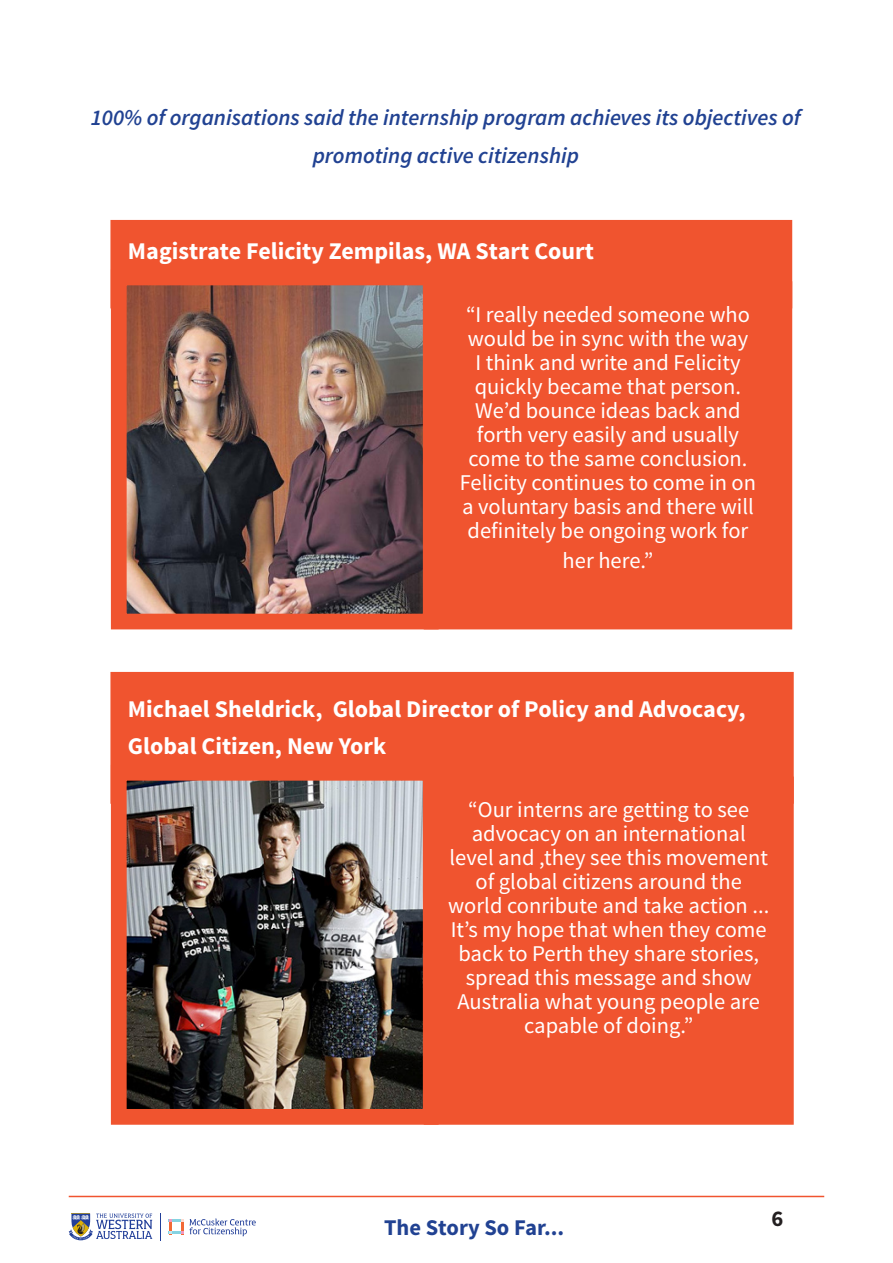
<style>
.page{position:relative;width:893px;height:1263px;background:#fff}
.page>*{position:absolute;margin:0;border:0;box-sizing:border-box;transform-origin:0 0}
.Subheading{font:700 24px/37.5px "Source Sans Pro";color:#fff}
.Quotes{font:22.5px/24px "Source Sans Pro";color:#fff;text-align:center}
.Quotes-2{font:italic 600 22.5px/37.5px "Source Sans Pro";color:#214292;text-align:center}
.t1{font:700 22.5px "Source Sans Pro";color:#214292}
.t2{font:700 22.5px "Source Sans Pro";color:#231f20}
</style>
<div class="page">
<div style="left:110px;top:220px;width:682px;height:88px;background:#f0542f"></div>
<img style="left:128px;top:287px;width:294px;height:325px">
<div style="left:111px;top:270px;width:328px;height:359px;border:16px solid #f0542f"></div>
<div style="left:424px;top:282px;width:367px;height:347px;background:#f0542f"></div>
<hr style="left:69px;top:1196px;width:755px;height:1px;background:#f0542f">
<hr style="left:169px;top:1219px;width:3px;height:15px;background:#f26935">
<hr style="left:169px;top:1231px;width:15px;height:3px;background:#85d3e1">
<hr style="left:169px;top:1219px;width:15px;height:3px;background:#85d3e1">
<svg style="left:181px;top:1218px;width:75px;height:18px"></svg>
<svg style="left:69px;top:1213px;width:83px;height:27px"></svg>
<svg style="left:160px;top:1213px;width:1px;height:27px"></svg>
<div style="left:110px;top:672px;width:684px;height:132px;background:#f0542f"></div>
<img style="left:128px;top:782px;width:294px;height:326px">
<div style="left:111px;top:765px;width:328px;height:360px;border:16px solid #f0542f"></div>
<div style="left:424px;top:777px;width:369px;height:347px;background:#f0542f"></div>
<div style="left:424px;top:776px;width:370px;height:349px;border:2px solid #f0542f"></div>
<p class="Quotes-2" style="left:91px;top:99px;width:711px">100% of organisations said the internship program achieves its objectives of promoting active citizenship</p>
<p class="Subheading" style="left:128px;top:233px;width:468px">Magistrate Felicity Zempilas, WA Start Court</p>
<p class="Quotes" style="left:460px;top:303px;width:298px">“I really needed someone who would be in sync with the way<br>I think and write and Felicity quickly became that person.<br>We’d bounce ideas back and forth very easily and usually come to the same conclusion.<br>Felicity continues to come in on a voluntary basis and there will definitely be ongoing work for</p>
<p class="Quotes" style="left:563px;top:549px;width:92px">her here.”</p>
<p class="Subheading" style="left:128px;top:691px;width:619px">Michael Sheldrick, Global Director of Policy and Advocacy,<br>Global Citizen, New York</p>
<p class="Quotes" style="left:448px;top:798px;width:323px">“Our interns are getting to see advocacy on an international level and ,they see this movement of global citizens around the world conribute and take action ...<br>It’s my hope that when they come back to Perth they share stories, spread this message and show<br>Australia what young people are capable of doing.”</p>
<p class="t1" style="left:384px;top:1213px;width:182px">The Story So Far...</p>
<p class="t2" style="left:771px;top:1204px;width:13px">6</p>
</div>
